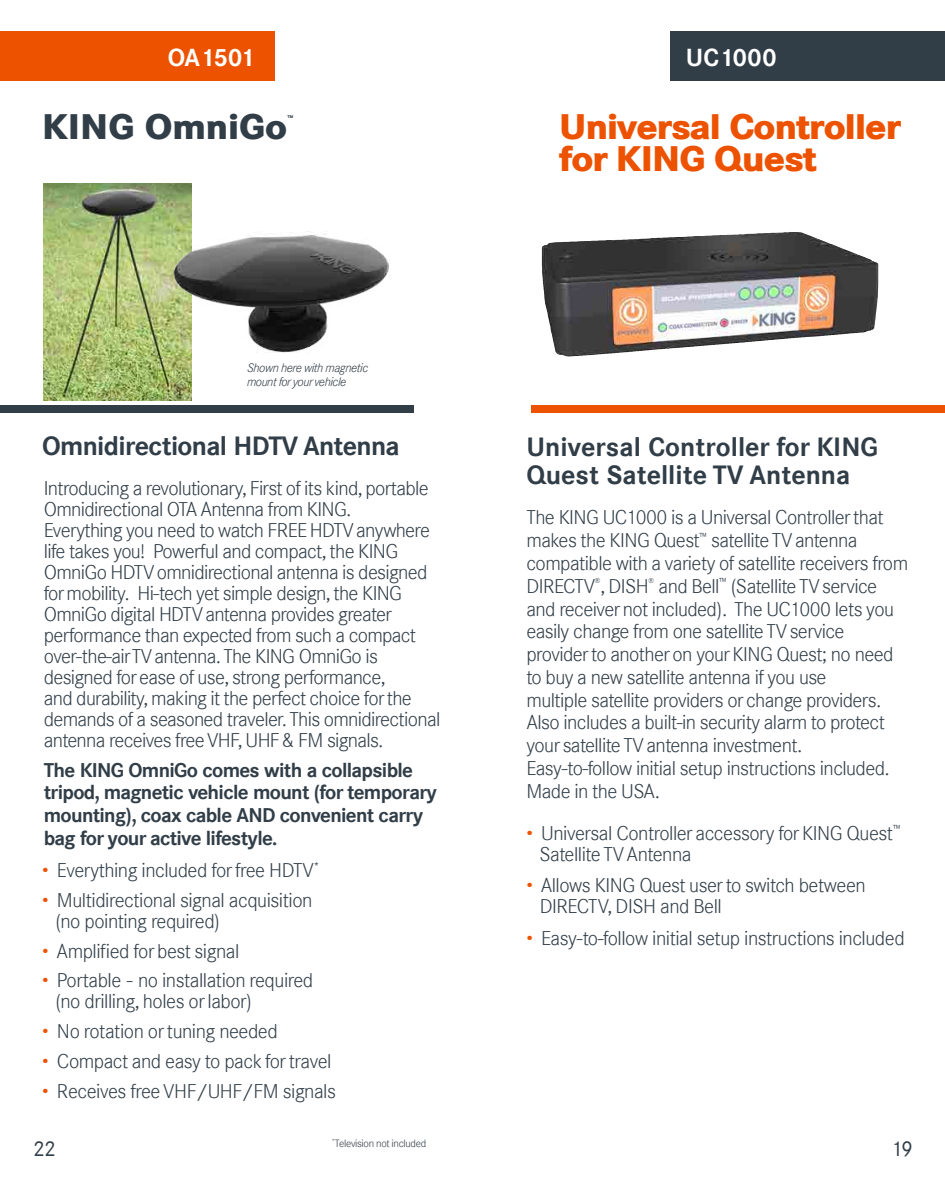
<style>
.page{position:relative;width:945px;height:1182px;background:#fff}
.page>*{position:absolute;margin:0;border:0;box-sizing:border-box;transform-origin:0 0}
.t1{font:800 35.35px "Corporate SBQ";letter-spacing:-.025em;color:#ed5200}
.t2{font:800 35.35px "Corporate SBQ";color:#313e48}
.t3{font:700 26.25px/28px "Corporate SBQ";color:#313e48}
.t4{font:700 26.25px "Corporate SBQ";letter-spacing:-.025em;color:#313e48}
.t5{font:700 24.5px "Corporate SBQ";letter-spacing:-.01em;color:#fff}
.t6{font:21px "Corporate SBQ";color:#313e48}
.t7{font:300 19.78px/22.8px "Corporate SBQ";letter-spacing:-.03em;color:#313e48}
.t8{font:700 19.78px/22.8px "Corporate SBQ";letter-spacing:-.035em;color:#313e48}
.t9{font:italic 300 12.25px/14px "Corporate SBQ";letter-spacing:-.035em;color:#313e48}
.t10{font:300 10.5px "Corporate SBQ";letter-spacing:-.03em;color:#313e48}
.t11{font:800 8.22px "Corporate SBQ";color:#313e48}
.t12{font:300 7.17px "Corporate SBQ";color:#313e48}
.s1{color:#ed5200}
</style>
<div class="page">
<img style="left:542px;top:232px;width:269px;height:124px">
<div style="left:670px;top:32px;width:275px;height:49px;background:#313e48"></div>
<div style="left:532px;top:405px;width:413px;height:7px;background:#ed5200"></div>
<div style="left:0;top:32px;width:275px;height:49px;background:#ed5200"></div>
<div style="left:0;top:405px;width:413px;height:7px;background:#313e48"></div>
<img style="left:44px;top:183px;width:148px;height:218px">
<img style="left:169px;top:232px;width:221px;height:125px">
<p class="t5" style="left:168px;top:42px;width:89px">OA1501</p>
<p class="t2" style="left:42px;top:104px;width:247px">KING OmniGo</p>
<p class="t11" style="left:287px;top:113px;width:7px">™</p>
<p class="t9" style="left:247px;top:360px;width:123px">Shown here with magnetic mount for your vehicle</p>
<p class="t5" style="left:686px;top:42px;width:92px">UC1000</p>
<p class="t1" style="left:559px;top:104px;width:343px">Universal Controller</p>
<p class="t1" style="left:559px;top:136px;width:259px">for KING Quest</p>
<p class="t4" style="left:42px;top:429px;width:359px">Omnidirectional HDTV Antenna</p>
<p class="t3" style="left:526px;top:433px;width:353px">Universal Controller for KING<br>Quest Satellite TV Antenna</p>
<p class="t7" style="left:44px;top:476px;width:387px">Introducing a revolutionary, First of its kind, portable</p>
<p class="t7" style="left:44px;top:497px;width:309px">Omnidirectional OTA Antenna from KING.</p>
<p class="t7" style="left:44px;top:519px;width:388px;line-height:21px">Everything you need to watch FREE HDTV anywhere life takes you! Powerful and compact, the KING</p>
<p class="t7" style="left:44px;top:561px;width:385px;line-height:21px">OmniGo HDTV omnidirectional antenna is designed for mobility. Hi-tech yet simple design, the KING</p>
<p class="t7" style="left:44px;top:602px;width:350px">OmniGo digital HDTV antenna provides greater</p>
<p class="t7" style="left:44px;top:624px;width:374px;line-height:21px">performance than expected from such a compact over-the-air TV antenna. The KING OmniGo is</p>
<p class="t7" style="left:44px;top:665px;width:343px">designed for ease of use, strong performance,</p>
<p class="t7" style="left:44px;top:687px;width:398px;line-height:21px">and durability, making it the perfect choice for the demands of a seasoned traveler. This omnidirectional antenna receives free VHF, UHF &amp; FM signals.</p>
<p class="t8" style="left:44px;top:758px;width:395px">The KING OmniGo comes with a collapsible tripod, magnetic vehicle mount (for temporary mounting), coax cable AND convenient carry bag for your active lifestyle.</p>
<p class="t7" style="left:42px;top:858px;width:279px"><span class="s1">•</span> Everything included for free HDTV<sup>*</sup></p>
<p class="t7" style="left:42px;top:888px;width:272px"><span class="s1">•</span> Multidirectional signal acquisition</p>
<p class="t7" style="left:55px;top:909px;width:166px">(no pointing required)</p>
<p class="t7" style="left:42px;top:939px;width:199px"><span class="s1">•</span> Amplified for best signal</p>
<p class="t7" style="left:42px;top:969px;width:273px"><span class="s1">•</span> Portable - no installation required</p>
<p class="t7" style="left:55px;top:990px;width:198px">(no drilling, holes or labor)</p>
<p class="t7" style="left:42px;top:1019px;width:237px"><span class="s1">•</span> No rotation or tuning needed</p>
<p class="t7" style="left:42px;top:1049px;width:291px"><span class="s1">•</span> Compact and easy to pack for travel</p>
<p class="t7" style="left:42px;top:1079px;width:295px"><span class="s1">•</span> Receives free VHF/UHF/FM signals</p>
<p class="t10" style="left:332px;top:1136px;width:96px"><sup>*</sup>Television not included</p>
<p class="t7" style="left:526px;top:506px;width:359px">The KING UC1000 is a Universal Controller that makes the KING Quest<sup>™</sup> satellite TV antenna</p>
<p class="t7" style="left:526px;top:552px;width:383px">compatible with a variety of satellite receivers from<br>DIRECTV , DISH</p>
<p class="t7" style="left:526px;top:574px;width:369px;text-indent:132px">and Bell<sup>™</sup> (Satellite TV service and receiver not included). The UC1000 lets you easily change from one satellite TV service</p>
<p class="t7" style="left:526px;top:643px;width:369px">provider to another on your KING Quest; no need to buy a new satellite antenna if you use</p>
<p class="t7" style="left:526px;top:688px;width:360px">multiple satellite providers or change providers.<br>Also includes a built-in security alarm to protect your satellite TV antenna investment.</p>
<p class="t7" style="left:526px;top:756px;width:365px">Easy-to-follow initial setup instructions included.<br>Made in the USA.</p>
<p class="t7" style="left:526px;top:821px;width:376px"><span class="s1">•</span> Universal Controller accessory for KING Quest<sup>™</sup></p>
<p class="t7" style="left:539px;top:842px;width:154px">Satellite TV Antenna</p>
<p class="t7" style="left:526px;top:874px;width:341px"><span class="s1">•</span> Allows KING Quest user to switch between</p>
<p class="t7" style="left:540px;top:895px;width:184px">DIRECTV, DISH and Bell</p>
<p class="t7" style="left:526px;top:926px;width:380px"><span class="s1">•</span> Easy-to-follow initial setup instructions included</p>
<p class="t12" style="left:595px;top:576px;width:8px">®</p>
<p class="t12" style="left:648px;top:576px;width:8px">®</p>
<p class="t6" style="left:33px;top:1136px;width:24px">22</p>
<p class="t6" style="left:891px;top:1136px;width:24px">19</p>
</div>
